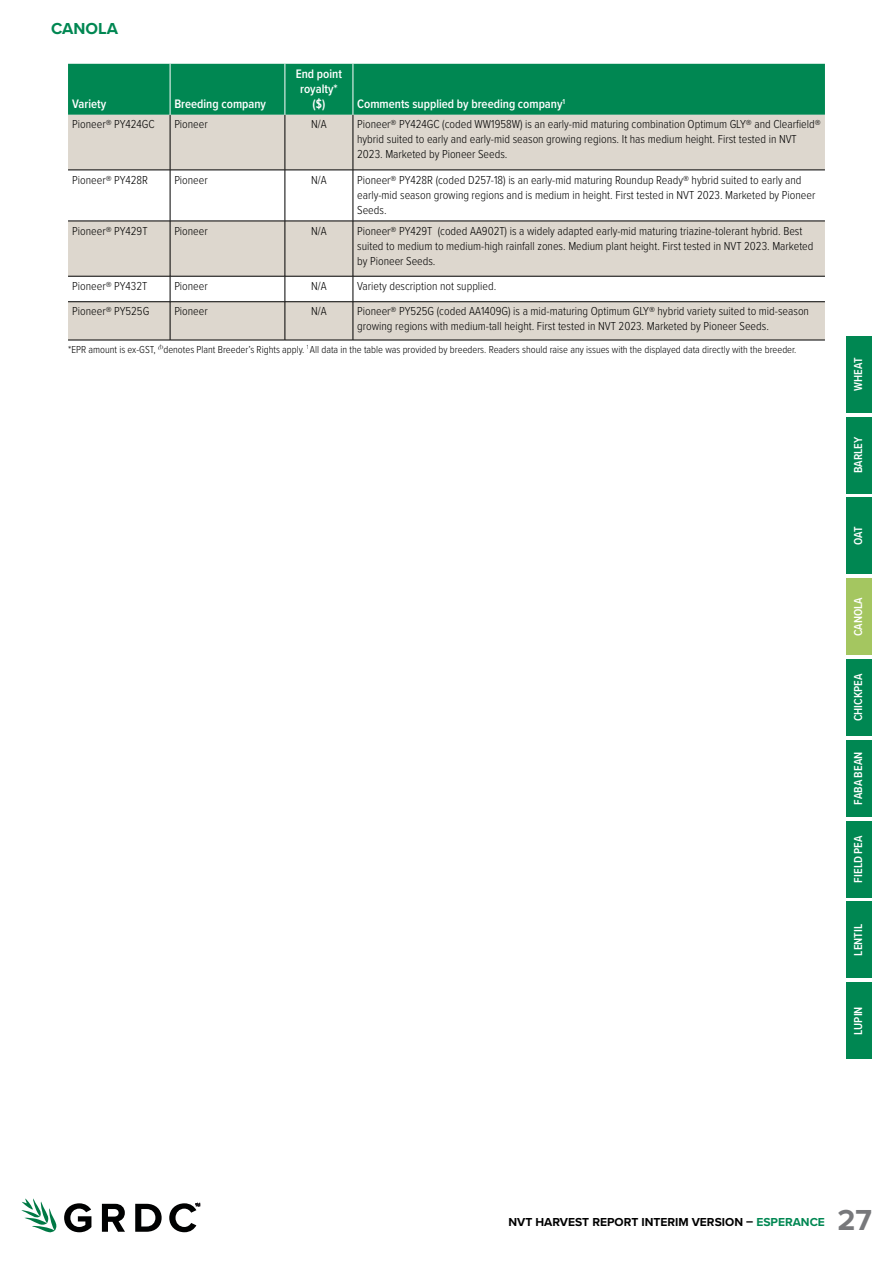
<style>
.page{position:relative;width:893px;height:1263px;background:#fff}
.page>*{position:absolute;margin:0;border:0;box-sizing:border-box;transform-origin:0 0}
.t1{font:700 30px "Proxima Nova";color:#77787b}
.t2{font:700 16.5px "Proxima Nova";color:#008752}
.Table_Column_Head{font:600 12.75px/15px "Proxima Nova Cond";color:#fff;text-align:center}
.Table_Body{font:300 12px/15px "Proxima Nova Cond";color:#000}
.TAB{font:600 12px "Proxima Nova Cond";color:#fff}
.t3{font:700 12px "Proxima Nova";color:#000}
.Table_Notes{font:300 10.5px "Proxima Nova Cond";color:#000}
.s1{color:#008752}
</style>
<div class="page">
<div style="left:846px;top:417px;width:26px;height:76px;background:#008752"></div>
<div style="left:846px;top:497px;width:26px;height:77px;background:#008752"></div>
<div style="left:846px;top:821px;width:26px;height:76px;background:#008752"></div>
<div style="left:846px;top:901px;width:26px;height:77px;background:#008752"></div>
<div style="left:846px;top:982px;width:26px;height:77px;background:#008752"></div>
<div style="left:846px;top:659px;width:26px;height:77px;background:#008752"></div>
<div style="left:846px;top:740px;width:26px;height:76px;background:#008752"></div>
<svg style="left:21px;top:1198px;width:36px;height:34px"></svg>
<svg style="left:64px;top:1203px;width:27px;height:29px"></svg>
<svg style="left:102px;top:1204px;width:23px;height:28px"></svg>
<svg style="left:135px;top:1204px;width:27px;height:28px"></svg>
<svg style="left:169px;top:1203px;width:31px;height:29px"></svg>
<div style="left:846px;top:336px;width:26px;height:76px;background:#008752"></div>
<div style="left:846px;top:578px;width:26px;height:77px;background:#a4c660"></div>
<div style="left:68px;top:64px;width:757px;height:51px;background:#008752"></div>
<svg style="left:68px;top:115px;width:757px;height:225px;fill:#ddd7ce"></svg>
<hr style="left:170px;top:115px;width:1px;height:55px;background:#000">
<hr style="left:285px;top:115px;width:1px;height:55px;background:#000">
<hr style="left:353px;top:115px;width:1px;height:55px;background:#000">
<hr style="left:68px;top:170px;width:102px;height:1px;background:#000">
<hr style="left:170px;top:170px;width:115px;height:1px;background:#000">
<hr style="left:170px;top:170px;width:1px;height:51px;background:#000">
<hr style="left:285px;top:170px;width:68px;height:1px;background:#000">
<hr style="left:285px;top:170px;width:1px;height:51px;background:#000">
<hr style="left:353px;top:170px;width:472px;height:1px;background:#000">
<hr style="left:353px;top:170px;width:1px;height:51px;background:#000">
<hr style="left:170px;top:221px;width:1px;height:55px;background:#000">
<hr style="left:285px;top:221px;width:1px;height:55px;background:#000">
<hr style="left:353px;top:221px;width:1px;height:55px;background:#000">
<hr style="left:68px;top:276px;width:102px;height:1px;background:#000">
<hr style="left:170px;top:276px;width:115px;height:1px;background:#000">
<svg style="left:170px;top:276px;width:1px;height:25px"></svg>
<hr style="left:285px;top:276px;width:68px;height:1px;background:#000">
<svg style="left:285px;top:276px;width:1px;height:25px"></svg>
<hr style="left:353px;top:276px;width:472px;height:1px;background:#000">
<svg style="left:353px;top:276px;width:1px;height:25px"></svg>
<hr style="left:68px;top:301px;width:102px;height:1px;background:#000">
<hr style="left:170px;top:301px;width:115px;height:1px;background:#000">
<hr style="left:170px;top:302px;width:1px;height:38px;background:#000">
<hr style="left:285px;top:301px;width:68px;height:1px;background:#000">
<hr style="left:285px;top:302px;width:1px;height:38px;background:#000">
<hr style="left:353px;top:301px;width:472px;height:1px;background:#000">
<hr style="left:353px;top:302px;width:1px;height:38px;background:#000">
<hr style="left:68px;top:340px;width:102px;height:1px;background:#000">
<hr style="left:170px;top:340px;width:115px;height:1px;background:#000">
<hr style="left:285px;top:340px;width:68px;height:1px;background:#000">
<hr style="left:353px;top:340px;width:472px;height:1px;background:#000">
<hr style="left:170px;top:64px;width:1px;height:51px;background:#fff">
<hr style="left:285px;top:64px;width:1px;height:51px;background:#fff">
<hr style="left:353px;top:64px;width:1px;height:51px;background:#fff">
<hr style="left:68px;top:221px;width:102px;height:1px;background:#000">
<hr style="left:170px;top:221px;width:115px;height:1px;background:#000">
<hr style="left:285px;top:221px;width:68px;height:1px;background:#000">
<hr style="left:353px;top:221px;width:472px;height:1px;background:#000">
<p class="t2" style="left:51px;top:16px;width:69px">CANOLA</p>
<p class="Table_Column_Head" style="left:72px;top:96px;width:36px">Variety</p>
<p class="Table_Column_Head" style="left:174px;top:96px;width:93px">Breeding company</p>
<p class="Table_Column_Head" style="left:296px;top:66px;width:48px">End point royalty* ($)</p>
<p class="Table_Column_Head" style="left:357px;top:96px;width:210px">Comments supplied by breeding company<sup>1</sup></p>
<p class="Table_Body" style="left:72px;top:116px;width:84px">Pioneer® PY424GC</p>
<p class="Table_Body" style="left:174px;top:116px;width:35px">Pioneer</p>
<p class="Table_Body" style="left:311px;top:116px;width:17px">N/A</p>
<p class="Table_Body" style="left:357px;top:116px;width:465px">Pioneer® PY424GC (coded WW1958W) is an early-mid maturing combination Optimum GLY® and Clearfield® hybrid suited to early and early-mid season growing regions. It has medium height. First tested in NVT<br>2023. Marketed by Pioneer Seeds.</p>
<p class="Table_Body" style="left:72px;top:172px;width:77px">Pioneer® PY428R</p>
<p class="Table_Body" style="left:174px;top:172px;width:35px">Pioneer</p>
<p class="Table_Body" style="left:311px;top:172px;width:17px">N/A</p>
<p class="Table_Body" style="left:357px;top:172px;width:460px">Pioneer® PY428R (coded D257-18) is an early-mid maturing Roundup Ready® hybrid suited to early and early-mid season growing regions and is medium in height. First tested in NVT 2023. Marketed by Pioneer<br>Seeds.</p>
<p class="Table_Body" style="left:72px;top:223px;width:77px">Pioneer® PY429T</p>
<p class="Table_Body" style="left:174px;top:223px;width:35px">Pioneer</p>
<p class="Table_Body" style="left:311px;top:223px;width:17px">N/A</p>
<p class="Table_Body" style="left:357px;top:223px;width:458px">Pioneer® PY429T (coded AA902T) is a widely adapted early-mid maturing triazine-tolerant hybrid. Best suited to medium to medium-high rainfall zones. Medium plant height. First tested in NVT 2023. Marketed by Pioneer Seeds.</p>
<p class="Table_Body" style="left:72px;top:278px;width:77px">Pioneer® PY432T</p>
<p class="Table_Body" style="left:174px;top:278px;width:35px">Pioneer</p>
<p class="Table_Body" style="left:311px;top:278px;width:17px">N/A</p>
<p class="Table_Body" style="left:357px;top:278px;width:141px">Variety description not supplied.</p>
<p class="Table_Body" style="left:72px;top:303px;width:79px">Pioneer® PY525G</p>
<p class="Table_Body" style="left:174px;top:303px;width:35px">Pioneer</p>
<p class="Table_Body" style="left:311px;top:303px;width:17px">N/A</p>
<p class="Table_Body" style="left:357px;top:303px;width:453px">Pioneer® PY525G (coded AA1409G) is a mid-maturing Optimum GLY® hybrid variety suited to mid-season growing regions with medium-tall height. First tested in NVT 2023. Marketed by Pioneer Seeds.</p>
<p class="Table_Notes" style="left:68px;top:341px;width:730px">*EPR amount is ex-GST, <sup>A</sup>denotes Plant Breeder’s Rights apply. <sup>1</sup> All data in the table was provided by breeders. Readers should raise any issues with the displayed data directly with the breeder.</p>
<p class="TAB" style="left:849px;top:391px;width:35px;rotate:-90deg">WHEAT</p>
<p class="TAB" style="left:849px;top:473px;width:38px;rotate:-90deg">BARLEY</p>
<p class="TAB" style="left:849px;top:545px;width:20px;rotate:-90deg">OAT</p>
<p class="TAB" style="left:849px;top:636px;width:41px;rotate:-90deg">CANOLA</p>
<p class="TAB" style="left:849px;top:721px;width:49px;rotate:-90deg">CHICKPEA</p>
<p class="TAB" style="left:849px;top:804px;width:54px;rotate:-90deg">FABA BEAN</p>
<p class="TAB" style="left:849px;top:882px;width:49px;rotate:-90deg">FIELD PEA</p>
<p class="TAB" style="left:849px;top:955px;width:33px;rotate:-90deg">LENTIL</p>
<p class="TAB" style="left:849px;top:1035px;width:30px;rotate:-90deg">LUPIN</p>
<p class="t3" style="left:508px;top:1213px;width:318px">NVT HARVEST REPORT INTERIM VERSION – <span class="s1">ESPERANCE</span></p>
<h1 class="t1" style="left:837px;top:1197px;width:36px">27</h1>
</div>
